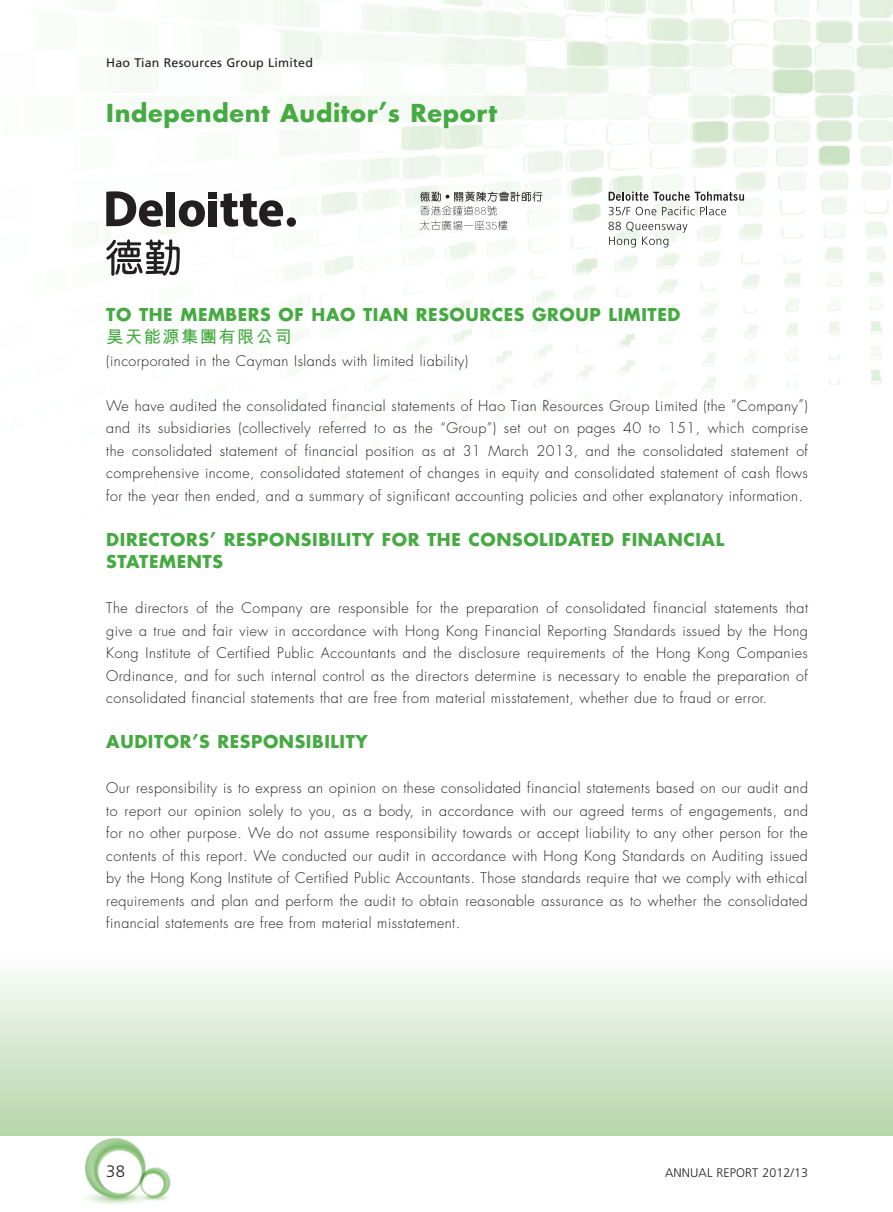
<style>
.page{position:relative;width:893px;height:1212px;background:#fff}
.page>*{position:absolute;margin:0;border:0;box-sizing:border-box;transform-origin:0 0}
.t1{font:700 24px "Futura Std";letter-spacing:.025em;color:#46aa42}
.Heading_1{font:700 17.25px/22.5px "Futura Std";letter-spacing:.035em;color:#46aa42}
.Heading_1-2{font:700 17.25px "M Hei HK";letter-spacing:.085em;color:#46aa42}
.t2{font:300 16.5px "Frutiger LT Std";color:#231f20}
.Body_Text{font:300 14.25px/22.5px "Futura Std";letter-spacing:.03em;color:#231f20;text-align:justify}
.t3{font:12.45px "Frutiger LT Std";letter-spacing:.02em;color:#231f20}
.t4{font:300 12.45px "Frutiger LT Std";letter-spacing:.01em;color:#231f20}
</style>
<div class="page">
<div style="left:0;top:907px;width:893px;height:228px;background:linear-gradient(to bottom,#fff,#b7d7ac)"></div>
<img style="left:91px;top:0;width:802px;height:428px">
<img style="left:73px;top:1123px;width:86px;height:81px">
<img style="left:134px;top:1161px;width:37px;height:41px">
<svg style="left:892px;top:907px;width:1px;height:228px"></svg>
<svg style="left:608px;top:222px;width:79px;height:25px"></svg>
<div style="left:167px;top:192px;width:8px;height:34px;background:#231f20"></div>
<svg style="left:179px;top:200px;width:26px;height:27px"></svg>
<div style="left:209px;top:201px;width:8px;height:25px;background:#231f20"></div>
<div style="left:209px;top:192px;width:8px;height:7px;background:#231f20"></div>
<svg style="left:220px;top:193px;width:63px;height:34px"></svg>
<div style="left:287px;top:217px;width:9px;height:10px;background:#231f20;border-radius:50%"></div>
<svg style="left:106px;top:191px;width:57px;height:36px"></svg>
<svg style="left:106px;top:239px;width:74px;height:37px"></svg>
<svg style="left:608px;top:192px;width:136px;height:23px"></svg>
<svg style="left:420px;top:191px;width:122px;height:39px"></svg>
<p class="t3" style="left:106px;top:56px;width:208px">Hao Tian Resources Group Limited</p>
<p class="t1" style="left:106px;top:97px;width:392px">Independent Auditor’s Report</p>
<p class="Heading_1" style="left:106px;top:303px;width:576px">TO THE MEMBERS OF HAO TIAN RESOURCES GROUP LIMITED</p>
<p class="Heading_1-2" style="left:106px;top:324px;width:187px">昊天能源集團有限公司</p>
<p class="Body_Text" style="left:106px;top:350px;width:363px">(incorporated in the Cayman Islands with limited liability)</p>
<p class="Body_Text" style="left:106px;top:395px;width:703px">We have audited the consolidated financial statements of Hao Tian Resources Group Limited (the “Company”) and its subsidiaries (collectively referred to as the “Group”) set out on pages 40 to 151, which comprise the consolidated statement of financial position as at 31 March 2013, and the consolidated statement of comprehensive income, consolidated statement of changes in equity and consolidated statement of cash flows for the year then ended, and a summary of significant accounting policies and other explanatory information.</p>
<p class="Heading_1" style="left:106px;top:528px;width:619px">DIRECTORS’ RESPONSIBILITY FOR THE CONSOLIDATED FINANCIAL<br>STATEMENTS</p>
<p class="Body_Text" style="left:106px;top:597px;width:703px">The directors of the Company are responsible for the preparation of consolidated financial statements that give a true and fair view in accordance with Hong Kong Financial Reporting Standards issued by the Hong Kong Institute of Certified Public Accountants and the disclosure requirements of the Hong Kong Companies Ordinance, and for such internal control as the directors determine is necessary to enable the preparation of consolidated financial statements that are free from material misstatement, whether due to fraud or error.</p>
<p class="Heading_1" style="left:106px;top:730px;width:263px">AUDITOR’S RESPONSIBILITY</p>
<p class="Body_Text" style="left:106px;top:777px;width:703px">Our responsibility is to express an opinion on these consolidated financial statements based on our audit and to report our opinion solely to you, as a body, in accordance with our agreed terms of engagements, and for no other purpose. We do not assume responsibility towards or accept liability to any other person for the contents of this report. We conducted our audit in accordance with Hong Kong Standards on Auditing issued by the Hong Kong Institute of Certified Public Accountants. Those standards require that we comply with ethical requirements and plan and perform the audit to obtain reasonable assurance as to whether the consolidated financial statements are free from material misstatement.</p>
<p class="t2" style="left:106px;top:1162px;width:20px">38</p>
<p class="t4" style="left:665px;top:1166px;width:144px">ANNUAL REPORT 2012/13</p>
</div>
